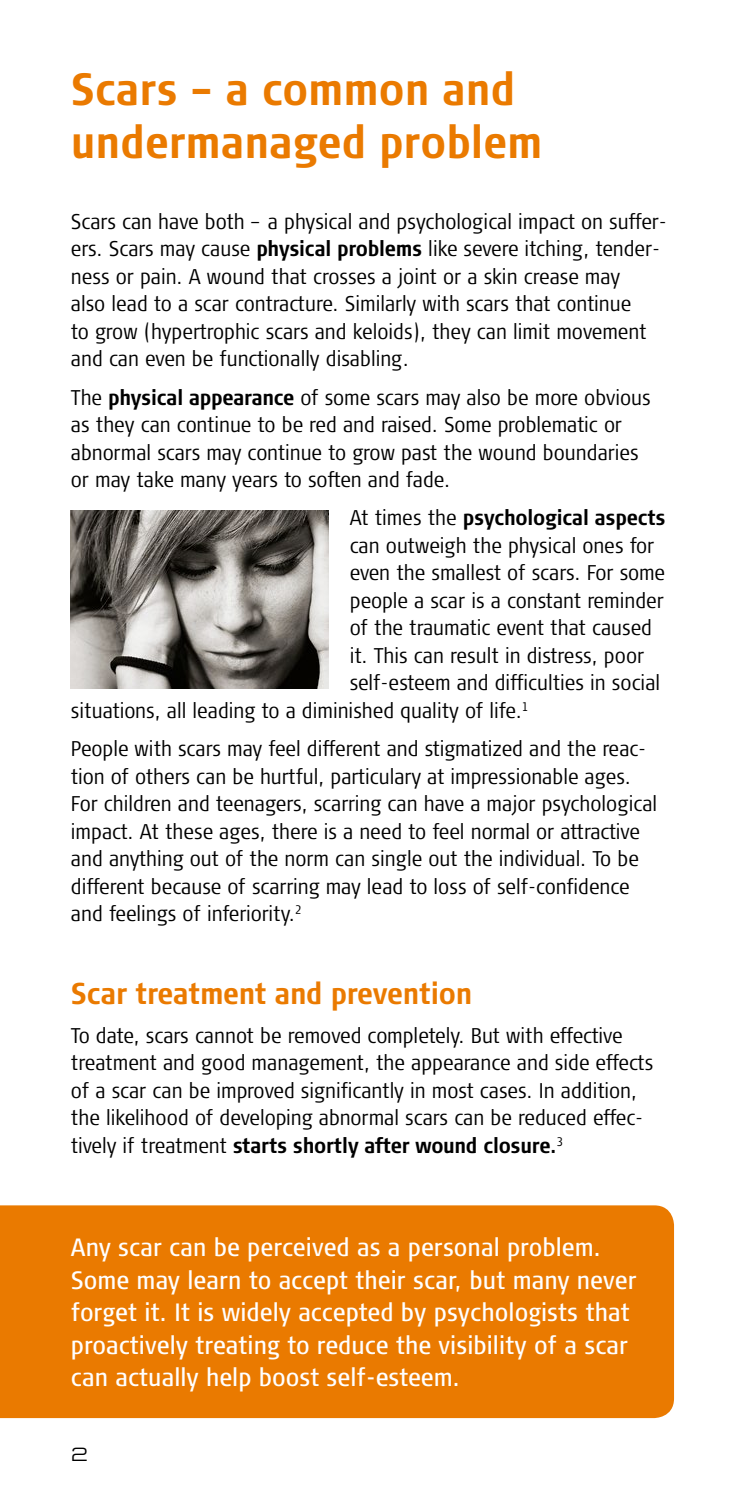
<style>
.page{position:relative;width:745px;height:1489px;background:#fff}
.page>*{position:absolute;margin:0;border:0;box-sizing:border-box;transform-origin:0 0}
.t1{font:700 condensed 45px/52.5px "Signa Pro";color:#ea7a00}
.t2{font:700 condensed 30px "Signa Pro";letter-spacing:-.01em;color:#ea7a00}
.t3{font:condensed 25px/32.5px "Signa Pro";color:#fff}
.t4{font:300 condensed 21.25px/27.5px "Signa Pro";color:#000}
.t5{font:700 condensed 21.25px "Signa Pro";color:#000}
.t6{font:300 20px "Q Type Pro Semi Extd";color:#000}
.s1{font-weight:700}
.s2{font-weight:300}
</style>
<div class="page">
<div style="left:0;top:1205px;width:673px;height:212px;background:#ea7a00"></div>
<img style="left:71px;top:510px;width:257px;height:178px">
<h1 class="t1" style="left:71px;top:63px;width:473px">Scars – a common and undermanaged problem</h1>
<p class="t4" style="left:71px;top:208px;width:597px">Scars can have both – a physical and psychological impact on suffer&shy;ers. Scars may cause <span class="s1">physical problems</span> like severe itching, tender&shy;ness or pain. A wound that crosses a joint or a skin crease may<br>also lead to a scar contracture. Similarly with scars that continue<br>to grow (hypertrophic scars and keloids), they can limit movement and can even be functionally disabling.</p>
<p class="t4" style="left:71px;top:383px;width:581px">The <span class="s1">physical appearance</span> of some scars may also be more obvious as they can continue to be red and raised. Some problematic or abnormal scars may continue to grow past the wound boundaries or may take many years to soften and fade.</p>
<p class="t5" style="left:349px;top:505px;width:317px"><span class="s2">At times the</span> psychological aspects</p>
<p class="t4" style="left:349px;top:531px;width:306px">can outweigh the physical ones for</p>
<p class="t4" style="left:349px;top:559px;width:317px">even the smallest of scars. For some</p>
<p class="t4" style="left:349px;top:586px;width:315px">people a scar is a constant reminder</p>
<p class="t4" style="left:349px;top:614px;width:303px">of the traumatic event that caused</p>
<p class="t4" style="left:349px;top:641px;width:296px">it. This can result in distress, poor</p>
<p class="t4" style="left:349px;top:669px;width:312px">self-esteem and difficulties in social</p>
<p class="t4" style="left:71px;top:696px;width:458px">situations, all leading to a diminished quality of life.<sup>1</sup></p>
<p class="t4" style="left:71px;top:735px;width:587px">People with scars may feel different and stigmatized and the reac&shy;tion of others can be hurtful, particulary at impressionable ages.<br>For children and teenagers, scarring can have a major psychological impact. At these ages, there is a need to feel normal or attractive and anything out of the norm can single out the individual. To be different because of scarring may lead to loss of self-confidence and feelings of inferiority.<sup>2</sup></p>
<h2 class="t2" style="left:71px;top:975px;width:402px">Scar treatment and prevention</h2>
<p class="t4" style="left:71px;top:1021px;width:583px">To date, scars cannot be removed completely. But with effective treatment and good management, the appearance and side effects of a scar can be improved significantly in most cases. In addition, the likelihood of developing abnormal scars can be reduced effec&shy;tively if treatment <span class="s1">starts shortly after wound closure.</span><sup>3</sup></p>
<p class="t3" style="left:71px;top:1231px;width:567px">Any scar can be perceived as a personal problem.<br>Some may learn to accept their scar, but many never forget it. It is widely accepted by psychologists that proactively treating to reduce the visibility of a scar can actually help boost self-esteem.</p>
<p class="t6" style="left:71px;top:1442px;width:19px">2</p>
</div>
